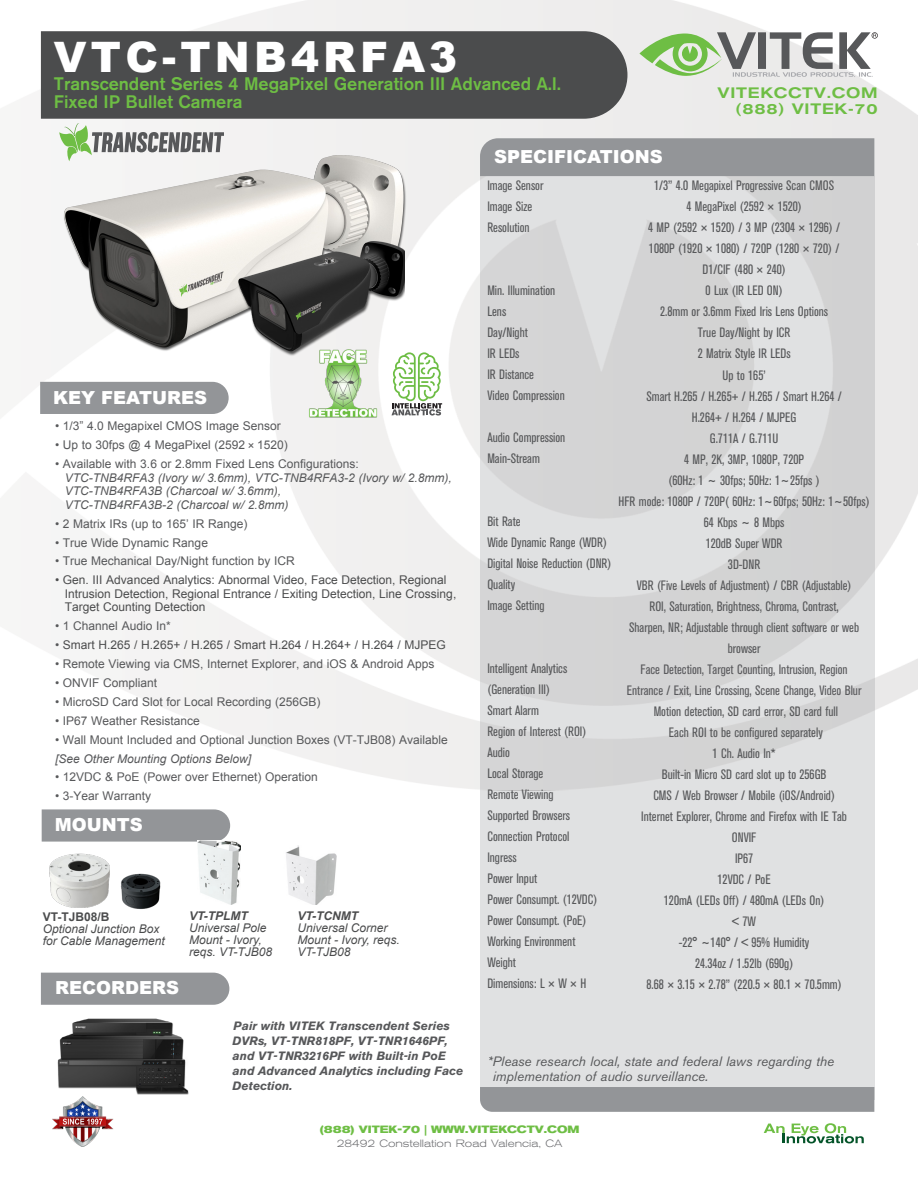
<style>
.page{position:relative;width:918px;height:1188px;background:#fff}
.page>*{position:absolute;margin:0;border:0;box-sizing:border-box;transform-origin:0 0}
.t1{font:900 42px "Arial";letter-spacing:.1em;color:#fff}
.t2{font:500 18px/18px "Akzidenz Grotesk BE";color:#6ebe44}
.t3{font:900 18px "Arial";color:#fff}
.t4{font:500 expanded 15px/16.5px "Akzidenz Grotesk BE";letter-spacing:.05em;color:#6ebe44;text-align:right}
.t5{font:condensed 13.5px/21px "Akzidenz Grotesk BE";color:#57585a}
.t6{font:condensed 13.5px/21px "Akzidenz Grotesk BE";color:#5a5a5d;text-align:center}
.t7{font:italic 13.5px/15px "Akzidenz Grotesk BE";color:#57585a}
.t8{font:12px "Arial";color:#57585a}
.t9{font:12px/13.5px "Arial";color:#4b4c4d}
.t10{font:italic 12px/13.5px "Arial";color:#57585a}
.t11{font:italic 700 12px/15px "Akzidenz Grotesk BE";color:#57585a}
.t12{font:italic 12px/12px "Arial";color:#4b4c4d}
.t13{font:italic 700 12px "Arial";color:#4b4c4d}
.t14{font:700 12px "Arial";color:#4b4c4d}
.t15{font:300 expanded 10.5px "Akzidenz Grotesk BE";color:#6c6d70}
.t16{font:700 expanded 10.5px "Akzidenz Grotesk BE";color:#6ebe44}
.s1{font-family:"Akzidenz Grotesk BE";font-stretch:condensed}
.s2{color:#57585a}
</style>
<div class="page">
<img style="left:40px;top:0;width:878px;height:804px">
<div style="left:41px;top:31px;width:586px;height:88px;background:#4b4c4d"></div>
<svg style="left:639px;top:32px;width:239px;height:45px;background:#b6c2b0"></svg>
<img style="left:64px;top:155px;width:342px;height:196px">
<div style="left:480px;top:138px;width:394px;height:38px;background:#939598"></div>
<div style="left:480px;top:176px;width:394px;height:923px;background:linear-gradient(to right,#dbdcdc,#dbdbdc)"></div>
<div style="left:480px;top:1087px;width:394px;height:25px;background:#939598"></div>
<svg style="left:59px;top:123px;width:164px;height:38px"></svg>
<div style="left:41px;top:973px;width:188px;height:32px;background:#939598"></div>
<div style="left:40px;top:382px;width:189px;height:32px;background:#939598"></div>
<svg style="left:42px;top:809px;width:188px;height:33px;background:#97999b"></svg>
<img style="left:52px;top:1096px;width:62px;height:50px">
<img style="left:58px;top:1018px;width:130px;height:76px">
<img style="left:305px;top:357px;width:95px;height:65px">
<img style="left:49px;top:853px;width:61px;height:54px">
<svg style="left:391px;top:352px;width:51px;height:64px"></svg>
<img style="left:238px;top:242px;width:166px;height:115px">
<img style="left:109px;top:865px;width:52px;height:44px">
<img style="left:197px;top:840px;width:43px;height:65px">
<img style="left:286px;top:846px;width:51px;height:59px">
<svg style="left:764px;top:1123px;width:100px;height:20px"></svg>
<h1 class="t1" style="left:54px;top:27px;width:405px">VTC-TNB4RFA3</h1>
<h2 class="t2" style="left:54px;top:75px;width:508px">Transcendent Series 4 MegaPixel Generation III Advanced A.I.<br>Fixed IP Bullet Camera</h2>
<h2 class="t3" style="left:494px;top:143px;width:170px">SPECIFICATIONS</h2>
<p class="t4" style="left:718px;top:84px;width:162px">VITEKCCTV.COM (888) VITEK-70</p>
<h2 class="t3" style="left:53px;top:384px;width:155px">KEY FEATURES</h2>
<p class="t8" style="left:55px;top:418px;width:227px">• 1/3” 4.0 Megapixel CMOS Image Sensor</p>
<p class="t8" style="left:55px;top:437px;width:234px">• Up to 30fps @ 4 MegaPixel (2592 <span class="s1">×</span> 1520)</p>
<p class="t8" style="left:55px;top:456px;width:305px">• Available with 3.6 or 2.8mm Fixed Lens Configurations:</p>
<p class="t10" style="left:65px;top:471px;width:389px">VTC-TNB4RFA3 (Ivory w/ 3.6mm), VTC-TNB4RFA3-2 (Ivory w/ 2.8mm),<br>VTC-TNB4RFA3B (Charcoal w/ 3.6mm),<br>VTC-TNB4RFA3B-2 (Charcoal w/ 2.8mm)</p>
<p class="t8" style="left:55px;top:516px;width:194px">• 2 Matrix IRs (up to 165’ IR Range)</p>
<p class="t8" style="left:55px;top:534px;width:154px">• True Wide Dynamic Range</p>
<p class="t8" style="left:55px;top:553px;width:241px">• True Mechanical Day/Night function by ICR</p>
<p class="t9" style="left:65px;top:573px;width:393px;text-indent:-10px">• Gen. III Advanced Analytics: Abnormal Video, Face Detection, Regional<br>Intrusion Detection, Regional Entrance / Exiting Detection, Line Crossing,<br>Target Counting Detection</p>
<p class="t8" style="left:55px;top:618px;width:117px">• 1 Channel Audio In*</p>
<p class="t9" style="left:55px;top:638px;width:392px"><span class="s2">•</span> Smart H.265 / H.265+ / H.265 / Smart H.264 / H.264+ / H.264 / MJPEG</p>
<p class="t8" style="left:55px;top:656px;width:381px">• Remote Viewing via CMS, Internet Explorer, and iOS &amp; Android Apps</p>
<p class="t8" style="left:55px;top:675px;width:104px">• ONVIF Compliant</p>
<p class="t8" style="left:55px;top:694px;width:267px">• MicroSD Card Slot for Local Recording (256GB)</p>
<p class="t8" style="left:55px;top:713px;width:146px">• IP67 Weather Resistance</p>
<p class="t8" style="left:55px;top:732px;width:394px">• Wall Mount Included and Optional Junction Boxes (VT-TJB08) Available</p>
<p class="t10" style="left:55px;top:752px;width:198px">[See Other Mounting Options Below]</p>
<p class="t8" style="left:55px;top:769px;width:264px">• 12VDC &amp; PoE (Power over Ethernet) Operation</p>
<p class="t8" style="left:55px;top:788px;width:98px">• 3-Year Warranty</p>
<h2 class="t3" style="left:55px;top:812px;width:89px">MOUNTS</h2>
<p class="t14" style="left:43px;top:909px;width:68px">VT-TJB08/B</p>
<p class="t12" style="left:43px;top:923px;width:124px">Optional Junction Box for Cable Management</p>
<h2 class="t3" style="left:55px;top:975px;width:126px">RECORDERS</h2>
<p class="t13" style="left:189px;top:908px;width:60px">VT-TPLMT</p>
<p class="t12" style="left:189px;top:922px;width:84px">Universal Pole<br>Mount - Ivory, reqs. VT-TJB08</p>
<p class="t13" style="left:297px;top:908px;width:62px">VT-TCNMT</p>
<p class="t12" style="left:297px;top:922px;width:104px">Universal Corner<br>Mount - Ivory, reqs.<br>VT-TJB08</p>
<p class="t11" style="left:233px;top:1019px;width:232px">Pair with VITEK Transcendent Series<br>DVRs, VT-TNR818PF, VT-TNR1646PF, and VT-TNR3216PF with Built-in PoE and Advanced Analytics including Face<br>Detection.</p>
<p class="t5" style="left:487px;top:175px;width:57px">Image Sensor<br>Image Size<br>Resolution</p>
<p class="t5" style="left:487px;top:280px;width:79px">Min. Illumination<br>Lens<br>Day/Night<br>IR LEDs<br>IR Distance<br>Video Compression</p>
<p class="t5" style="left:487px;top:427px;width:79px">Audio Compression<br>Main-Stream</p>
<p class="t5" style="left:487px;top:511px;width:126px">Bit Rate<br>Wide Dynamic Range (WDR)<br>Digital Noise Reduction (DNR)<br>Quality<br>Image Setting</p>
<p class="t5" style="left:487px;top:658px;width:112px">Intelligent Analytics (Generation III)<br>Smart Alarm<br>Region of Interest (ROI)<br>Audio<br>Local Storage<br>Remote Viewing<br>Supported Browsers<br>Connection Protocol<br>Ingress<br>Power Input<br>Power Consumpt. (12VDC)<br>Power Consumpt. (PoE)<br>Working Environment<br>Weight<br>Dimensions: L × W × H</p>
<p class="t5" style="left:619px;top:176px;width:253px;text-align:center">1/3” 4.0 Megapixel Progressive Scan CMOS<br>4 MegaPixel (2592 × 1520)<br>4 MP (2592 × 1520) / 3 MP (2304 × 1296) /<br>1080P (1920 × 1080) / 720P (1280 × 720) /<br>D1/CIF (480 × 240)<br>0 Lux (IR LED ON)<br>2.8mm or 3.6mm Fixed Iris Lens Options<br>True Day/Night by ICR<br>2 Matrix Style IR LEDs<br>Up to 165’<br>Smart H.265 / H.265+ / H.265 / Smart H.264 /<br>H.264+ / H.264 / MJPEG<br>G.711A / G.711U<br>4 MP, 2K, 3MP, 1080P, 720P<br>(60Hz: 1 ~ 30fps; 50Hz: 1~25fps )<br>HFR mode: 1080P / 720P( 60Hz: 1~60fps; 50Hz: 1~50fps)<br>64 Kbps ~ 8 Mbps<br>120dB Super WDR<br>3D-DNR<br>VBR (Five Levels of Adjustment) / CBR (Adjustable)<br>ROI, Saturation, Brightness, Chroma, Contrast,<br>Sharpen, NR; Adjustable through client software or web browser</p>
<p class="t6" style="left:627px;top:659px;width:236px">Face Detection, Target Counting, Intrusion, Region<br>Entrance / Exit, Line Crossing, Scene Change, Video Blur</p>
<p class="t5" style="left:641px;top:701px;width:207px;text-align:center">Motion detection, SD card error, SD card full<br>Each ROI to be configured separately<br>1 Ch. Audio In*<br>Built-in Micro SD card slot up to 256GB<br>CMS / Web Browser / Mobile (iOS/Android)<br>Internet Explorer, Chrome and Firefox with IE Tab<br>ONVIF<br>IP67<br>12VDC / PoE<br>120mA (LEDs Off) / 480mA (LEDs On)<br>&lt; 7W<br>-22° ~140° / &lt; 95% Humidity<br>24.34oz / 1.52lb (690g)<br>8.68 × 3.15 × 2.78” (220.5 × 80.1 × 70.5mm)</p>
<p class="t7" style="left:493px;top:1054px;width:343px;text-indent:-5px">*Please research local, state and federal laws regarding the implementation of audio surveillance.</p>
<p class="t16" style="left:320px;top:1124px;width:261px">(888) VITEK-70 | WWW.VITEKCCTV.COM</p>
<p class="t15" style="left:337px;top:1137px;width:227px">28492 Constellation Road Valencia, CA</p>
</div>
